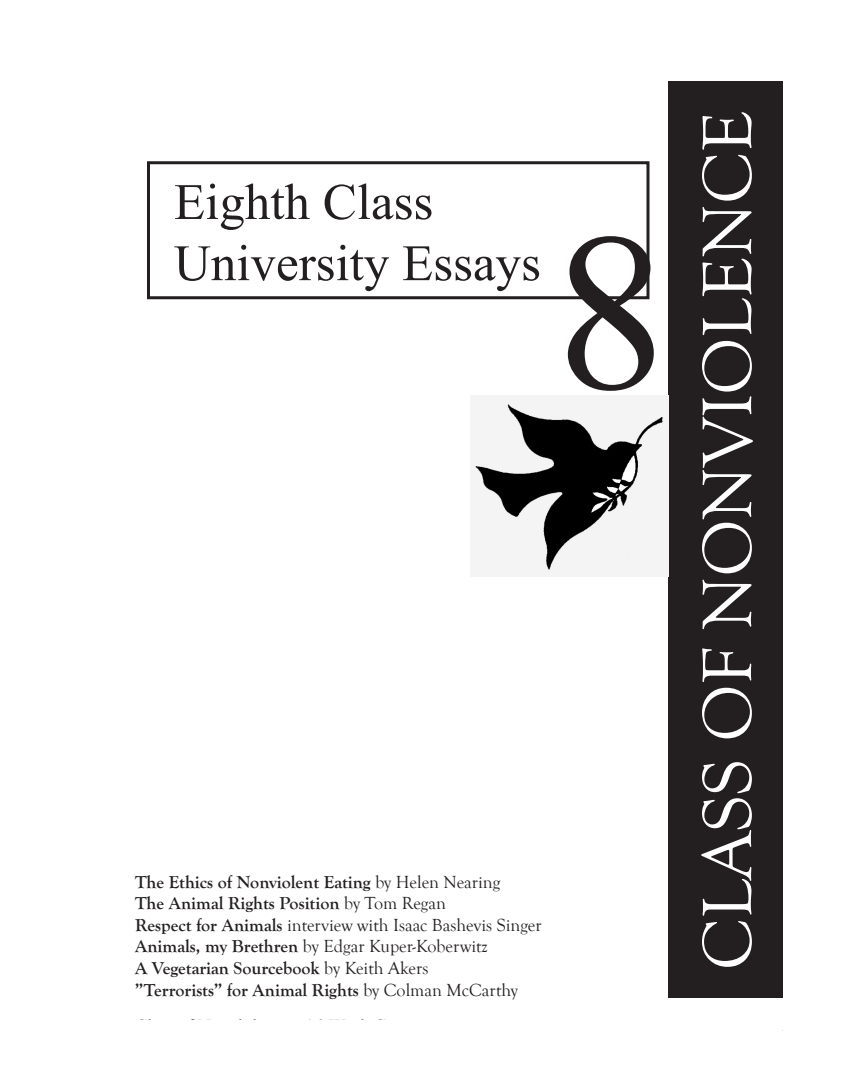
<style>
.page{position:relative;width:864px;height:1080px;background:#fff}
.page>*{position:absolute;margin:0;border:0;box-sizing:border-box;transform-origin:0 0}
.t1{font:225px "Times New Roman";color:#231f20}
.t2{font:72px "Goudy Old Style T";color:#fff}
.t3{font:51px/61.2px "Times New Roman";color:#231f20}
.t4{font:700 18px/21.6px "Goudy Old Style T";color:#231f20}
.s1{font-weight:400}
</style>
<div class="page">
<div style="left:669px;top:82px;width:114px;height:916px;background:#231f20"></div>
<div style="left:147px;top:161px;width:503px;height:138px;border:3px solid #231f20"></div>
<img style="left:470px;top:395px;width:199px;height:182px">
<h3 class="t3" style="left:174px;top:171px;width:368px">Eighth Class<br>University Essays</h3>
<h1 class="t1" style="left:554px;top:162px;width:114px">8</h1>
<p class="t4" style="left:135px;top:871px;width:408px">The Ethics of Nonviolent Eating <span class="s1">by Helen Nearing<br></span>The Animal Rights Position <span class="s1">by Tom Regan<br></span>Respect for Animals <span class="s1">interview with Isaac Bashevis Singer </span>Animals, my Brethren <span class="s1">by Edgar Kuper-Koberwitz<br></span>A Vegetarian Sourcebook <span class="s1">by Keith Akers<br></span>”Terrorists” for Animal Rights <span class="s1">by Colman McCarthy</span></p>
<h2 class="t2" style="left:688px;top:970px;width:861px;rotate:-90deg">CLASS OF NONVIOLENCE</h2>
</div>
